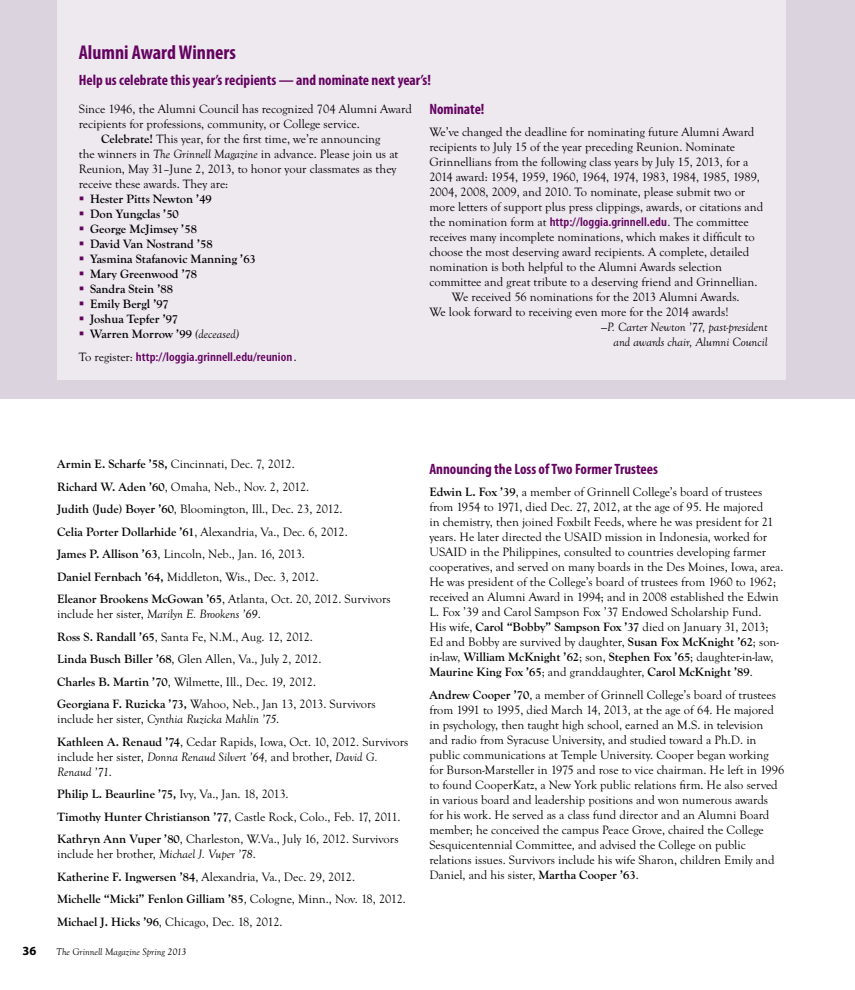
<style>
.page{position:relative;width:855px;height:990px;background:#fff}
.page>*{position:absolute;margin:0;border:0;box-sizing:border-box;transform-origin:0 0}
.t1{font:700 condensed 20px "Myriad Pro";color:#640360}
.t2{font:700 condensed 15px "Myriad Pro";color:#640360}
.t3{font:12.5px/15px "Goudy Old Sty T";color:#000}
.t4{font:700 12.5px "Goudy Old Sty T";color:#000}
.t5{font:italic 12.5px/15px "Goudy Old Sty T";color:#000}
.t6{font:600 condensed 12.5px "Myriad Pro";color:#640360;scale:1.1 1}
.t7{font:700 12.5px "Myriad Pro";color:#000}
.t8{font:italic 10px "Goudy Old Sty T";color:#000}
.s1{font-weight:700}
.s2{font-style:italic}
.s3{color:#640360}
.s4{font-weight:400;font-style:italic}
.s5{font-family:"Goudy Old Sty T";font-weight:400;font-stretch:normal;color:#000}
.s6{font-family:"Times";font-weight:400;font-stretch:normal;color:#000}
.s7{font-family:"Myriad Pro";font-weight:600;font-stretch:condensed;color:#640360}
.s8{font-style:normal}
</style>
<div class="page">
<div style="left:0;top:0;width:855px;height:399px;background:#dbd3de"></div>
<div style="left:57px;top:0;width:729px;height:379px;background:#ede9ef"></div>
<h2 class="t1" style="left:79px;top:40px;width:159px">Alumni Award Winners</h2>
<p class="t2" style="left:79px;top:70px;width:354px">Help us celebrate this year’s recipients — and nominate next year’s!</p>
<p class="t3" style="left:79px;top:102px;width:335px">Since 1946, the Alumni Council has recognized 704 Alumni Award recipients for professions, community, or College service.</p>
<p class="t3" style="left:79px;top:132px;width:321px;text-indent:22px"><span class="s1">Celebrate!</span> This year, for the frst time, we’re announcing the winners in <span class="s2">The Grinnell Magazine</span> in advance. Please join us at Reunion, May 31–June 2, 2013, to honor your classmates as they receive these awards. They are:</p>
<p class="t4" style="left:79px;top:192px;width:135px"><span class="s3">▪</span> Hester Pitts Newton ’49</p>
<p class="t4" style="left:79px;top:207px;width:102px"><span class="s3">▪</span> Don Yungclas ’50</p>
<p class="t4" style="left:79px;top:222px;width:120px"><span class="s3">▪</span> George McJimsey ’58</p>
<p class="t4" style="left:79px;top:237px;width:135px"><span class="s3">▪</span> David Van Nostrand ’58</p>
<p class="t4" style="left:79px;top:252px;width:179px"><span class="s3">▪</span> Yasmina Stafanovic Manning ’63</p>
<p class="t4" style="left:79px;top:267px;width:120px"><span class="s3">▪</span> Mary Greenwood ’78</p>
<p class="t4" style="left:79px;top:282px;width:96px"><span class="s3">▪</span> Sandra Stein ’88</p>
<p class="t4" style="left:79px;top:297px;width:92px"><span class="s3">▪</span> Emily Bergl ’97</p>
<p class="t4" style="left:79px;top:312px;width:101px"><span class="s3">▪</span> Joshua Tepfer ’97</p>
<p class="t4" style="left:79px;top:327px;width:162px"><span class="s3">▪</span> Warren Morrow ’99 <span class="s4">(deceased)</span></p>
<h3 class="t6" style="left:79px;top:349px;width:199px"><span class="s5">To register:</span> http://loggia.grinnell.edu/reunion<span class="s6">.</span></h3>
<p class="t2" style="left:429px;top:99px;width:57px">Nominate!</p>
<p class="t3" style="left:429px;top:125px;width:335px">We’ve changed the deadline for nominating future Alumni Award recipients to July 15 of the year preceding Reunion. Nominate Grinnellians from the following class years by July 15, 2013, for a 2014 award: 1954, 1959, 1960, 1964, 1974, 1983, 1984, 1985, 1989, 2004, 2008, 2009, and 2010. To nominate, please submit two or more letters of support plus press clippings, awards, or citations and the nomination form at <span class="s7">http://loggia.grinnell.edu</span>. The committee receives many incomplete nominations, which makes it diffcult to choose the most deserving award recipients. A complete, detailed nomination is both helpful to the Alumni Awards selection committee and great tribute to a deserving friend and Grinnellian.</p>
<p class="t3" style="left:429px;top:290px;width:312px;text-indent:22px">We received 56 nominations for the 2013 Alumni Awards.<br>We look forward to receiving even more for the 2014 awards!</p>
<p class="t5" style="left:601px;top:319px;width:168px;text-align:right">—P. Carter Newton ’77, past-president and awards chair, Alumni Council</p>
<p class="t3" style="left:57px;top:453px;width:335px;line-height:22.5px"><span class="s1">Armin E. Scharfe ’58,</span> Cincinnati, Dec. 7, 2012.<br><span class="s1">Richard W. Aden ’60</span>, Omaha, Neb., Nov. 2, 2012.<br><span class="s1">Judith (Jude) Boyer ’60</span>, Bloomington, Ill., Dec. 23, 2012.<br><span class="s1">Celia Porter Dollarhide ’61</span>, Alexandria, Va., Dec. 6, 2012.<br><span class="s1">James P. Allison ’63</span>, Lincoln, Neb., Jan. 16, 2013.<br><span class="s1">Daniel Fernbach ’64,</span> Middleton, Wis., Dec. 3, 2012.<br><span class="s1">Eleanor Brookens McGowan ’65</span>, Atlanta, Oct. 20, 2012. Survivors</p>
<p class="t3" style="left:57px;top:603px;width:320px;line-height:22.5px">include her sister, <span class="s2">Marilyn E. Brookens ’69</span>.<br><span class="s1">Ross S. Randall ’65</span>, Santa Fe, N.M., Aug. 12, 2012.<br><span class="s1">Linda Busch Biller ’68</span>, Glen Allen, Va., July 2, 2012.<br><span class="s1">Charles B. Martin ’70</span>, Wilmette, Ill., Dec. 19, 2012.<br><span class="s1">Georgiana F. Ruzicka ’73,</span> Wahoo, Neb., Jan 13, 2013. Survivors</p>
<p class="t3" style="left:57px;top:708px;width:353px;line-height:22.5px">include her sister, <span class="s2">Cynthia Ruzicka Mahlin ’75</span>.<br><span class="s1">Kathleen A. Renaud ’74</span>, Cedar Rapids, Iowa, Oct. 10, 2012. Survivors</p>
<p class="t5" style="left:57px;top:749px;width:322px"><span class="s8">include her sister,</span> Donna Renaud Silvert ’64, <span class="s8">and brother,</span> David G.<br>Renaud ’71<span class="s8">.</span></p>
<p class="t3" style="left:57px;top:783px;width:345px;line-height:22.5px"><span class="s1">Philip L. Beaurline ’75,</span> Ivy, Va., Jan. 18, 2013.<br><span class="s1">Timothy Hunter Christianson ’77</span>, Castle Rock, Colo., Feb. 17, 2011.<br><span class="s1">Kathryn Ann Vuper ’80</span>, Charleston, W.Va., July 16, 2012. Survivors</p>
<p class="t3" style="left:57px;top:843px;width:350px;line-height:22.5px">include her brother, <span class="s2">Michael J. Vuper ’78</span>.<br><span class="s1">Katherine F. Ingwersen ’84</span>, Alexandria, Va., Dec. 29, 2012.<br><span class="s1">Michelle “Micki” Fenlon Gilliam ’85</span>, Cologne, Minn., Nov. 18, 2012.<br><span class="s1">Michael J. Hicks ’96</span>, Chicago, Dec. 18, 2012.</p>
<p class="t7" style="left:22px;top:943px;width:15px">36</p>
<p class="t8" style="left:56px;top:947px;width:132px">The Grinnell Magazine Spring 2013</p>
<p class="t2" style="left:429px;top:459px;width:230px">Announcing the Loss of Two Former Trustees</p>
<p class="t3" style="left:429px;top:485px;width:356px"><span class="s1">Edwin L. Fox ’39</span>, a member of Grinnell College’s board of trustees from 1954 to 1971, died Dec. 27, 2012, at the age of 95. He majored<br>in chemistry, then joined Foxbilt Feeds, where he was president for 21 years. He later directed the USAID mission in Indonesia, worked for USAID in the Philippines, consulted to countries developing farmer cooperatives, and served on many boards in the Des Moines, Iowa, area.<br>He was president of the College’s board of trustees from 1960 to 1962; received an Alumni Award in 1994; and in 2008 established the Edwin</p>
<p class="t3" style="left:429px;top:605px;width:351px">L. Fox ’39 and Carol Sampson Fox ’37 Endowed Scholarship Fund.<br>His wife, <span class="s1">Carol “Bobby” Sampson Fox ’37</span> died on January 31, 2013; Ed and Bobby are survived by daughter, <span class="s1">Susan Fox McKnight ’62</span>; son&shy;in-law, <span class="s1">William McKnight ’62</span>; son, <span class="s1">Stephen Fox ’65</span>; daughter-in-law, <span class="s1">Maurine King Fox ’65</span>; and granddaughter, <span class="s1">Carol McKnight ’89</span>.</p>
<p class="t3" style="left:429px;top:687px;width:356px"><span class="s1">Andrew Cooper ’70</span>, a member of Grinnell College’s board of trustees from 1991 to 1995, died March 14, 2013, at the age of 64. He majored in psychology, then taught high school, earned an M.S. in television and radio from Syracuse University, and studied toward a Ph.D. in public communications at Temple University. Cooper began working for Burson-Marsteller in 1975 and rose to vice chairman. He left in 1996 to found CooperKatz, a New York public relations frm. He also served in various board and leadership positions and won numerous awards for his work. He served as a class fund director and an Alumni Board member; he conceived the campus Peace Grove, chaired the College Sesquicentennial Committee, and advised the College on public relations issues. Survivors include his wife Sharon, children Emily and Daniel, and his sister, <span class="s1">Martha Cooper ’63</span>.</p>
</div>
